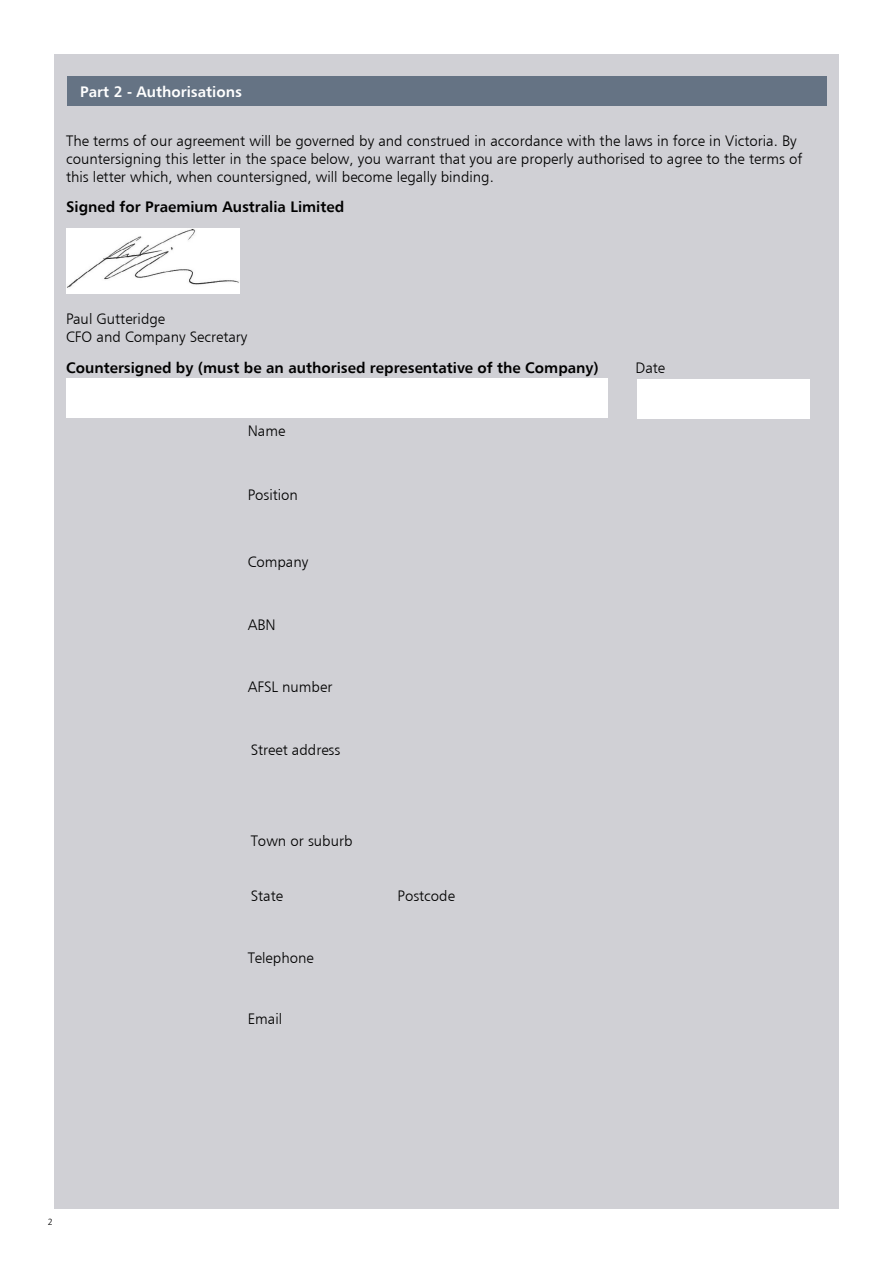
<style>
.page{position:relative;width:893px;height:1263px;background:#fff}
.page>*{position:absolute;margin:0;border:0;box-sizing:border-box;transform-origin:0 0}
.bullets{font:15px/18px "Humanist 777 BT Light B";color:#000}
.bullets-2{font:15px "Humanist 777 BT Bold B";color:#000}
.header_2{font:15px "Humanist 777 BT Bold B";color:#fff}
.t1{font:9px "Humanist 777 BT Light B";color:#000}
</style>
<div class="page">
<div style="left:54px;top:54px;width:785px;height:1155px;background:#d0d0d5"></div>
<div style="left:68px;top:76px;width:759px;height:30px;background:#657384"></div>
<img style="left:66px;top:228px;width:173px;height:65px">
<div style="left:67px;top:378px;width:541px;height:40px;background:#fff"></div>
<div style="left:638px;top:379px;width:172px;height:39px;background:#fff"></div>
<p class="header_2" style="left:80px;top:82px;width:163px">Part 2 - Authorisations</p>
<p class="bullets" style="left:66px;top:131px;width:738px">The terms of our agreement will be governed by and construed in accordance with the laws in force in Victoria. By countersigning this letter in the space below, you warrant that you are properly authorised to agree to the terms of this letter which, when countersigned, will become legally binding.</p>
<p class="bullets-2" style="left:66px;top:198px;width:280px">Signed for Praemium Australia Limited</p>
<p class="bullets" style="left:66px;top:309px;width:101px">Paul Gutteridge</p>
<p class="bullets" style="left:66px;top:327px;width:183px">CFO and Company Secretary</p>
<p class="bullets-2" style="left:66px;top:358px;width:534px">Countersigned by (must be an authorised representative of the Company)</p>
<p class="bullets" style="left:636px;top:358px;width:31px">Date</p>
<p class="bullets" style="left:248px;top:421px;width:39px">Name</p>
<p class="bullets" style="left:248px;top:485px;width:52px">Position</p>
<p class="bullets" style="left:248px;top:553px;width:62px">Company</p>
<p class="bullets" style="left:248px;top:615px;width:30px">ABN</p>
<p class="bullets" style="left:248px;top:678px;width:86px">AFSL number</p>
<p class="bullets" style="left:251px;top:740px;width:91px">Street address</p>
<p class="bullets" style="left:251px;top:831px;width:103px">Town or suburb</p>
<p class="bullets" style="left:251px;top:886px;width:34px">State</p>
<p class="bullets" style="left:398px;top:886px;width:59px">Postcode</p>
<p class="bullets" style="left:248px;top:949px;width:68px">Telephone</p>
<p class="bullets" style="left:248px;top:1009px;width:36px">Email</p>
<p class="t1" style="left:48px;top:1216px;width:7px">2</p>
</div>
